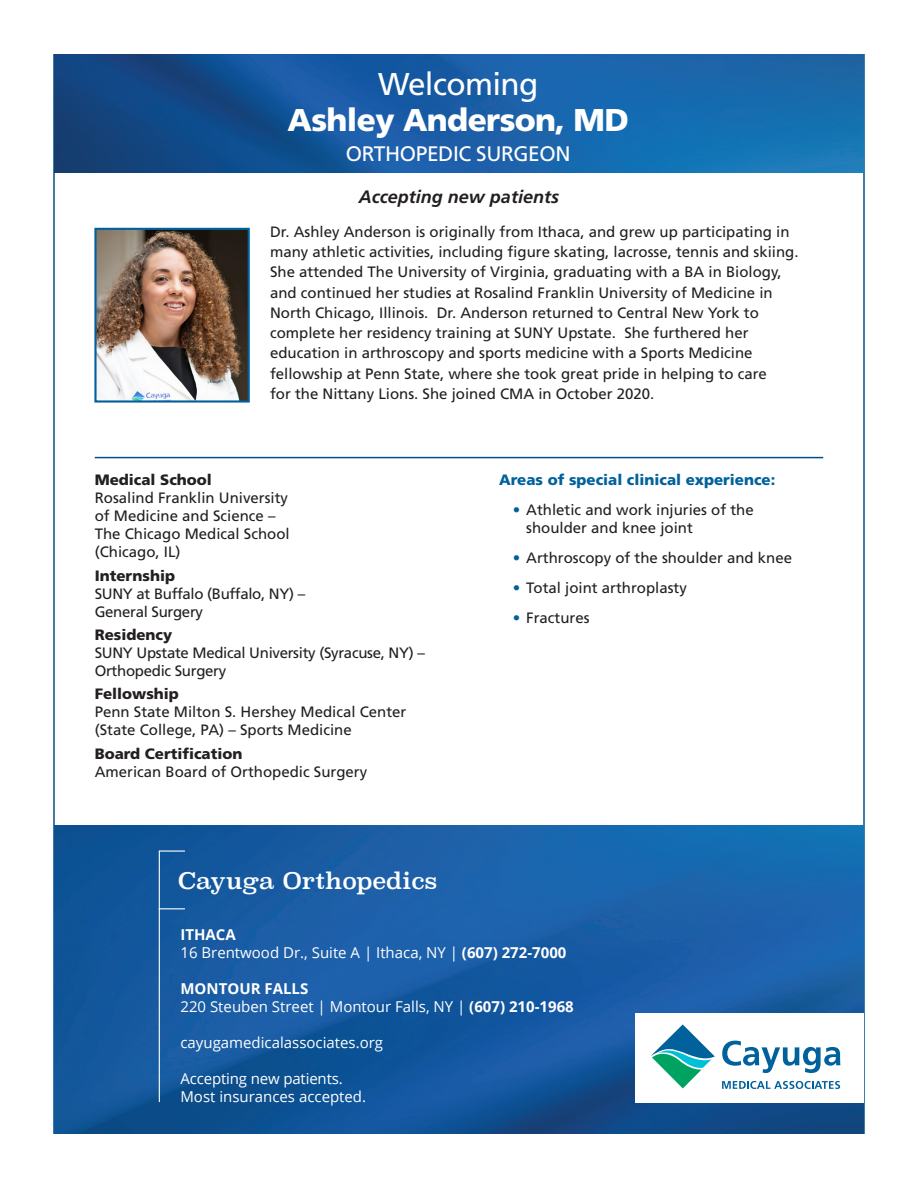
<style>
.page{position:relative;width:918px;height:1188px;background:#fff}
.page>*{position:absolute;margin:0;border:0;box-sizing:border-box;transform-origin:0 0}
.t1{font:900 31.5px "Frutiger LT Std";letter-spacing:-.02em;color:#fff}
.t2{font:31.5px "Frutiger LT Std";letter-spacing:-.02em;color:#fff}
.t3{font:22.8px "Superclarendon";color:#fff}
.t4{font:21px "Frutiger LT Std";letter-spacing:-.02em;color:#fff}
.t5{font:italic 700 18px "Frutiger";color:#231f20}
.t6{font:15px/20.2px "Frutiger LT Std";color:#231f20}
.t7{font:15px "Open Sans";color:#fff}
.t8{font:15px/18px "Frutiger LT Std";letter-spacing:-.02em;color:#231f20}
.t9{font:900 15px "Frutiger LT Std";color:#231f20}
.t10{font:900 15px "Frutiger LT Std";color:#00619c}
.t11{font:700 15px "Open Sans";color:#fff}
.s1{font-weight:900}
.s2{color:#00619c}
.s3{font-weight:700}
</style>
<div class="page">
<img style="left:54px;top:54px;width:810px;height:119px">
<img style="left:97px;top:231px;width:150px;height:169px">
<div style="left:94px;top:228px;width:156px;height:175px;border:2px solid #00619c"></div>
<hr style="left:95px;top:457px;width:728px;height:1px;background:#005187">
<img style="left:55px;top:825px;width:808px;height:309px">
<div style="left:635px;top:1013px;width:228px;height:89px;background:#fff"></div>
<svg style="left:722px;top:1041px;width:118px;height:32px"></svg>
<svg style="left:651px;top:1024px;width:64px;height:64px"></svg>
<svg style="left:722px;top:1081px;width:118px;height:8px"></svg>
<svg style="left:158px;top:850px;width:28px;height:253px;background:#2060a2"></svg>
<p class="t2" style="left:378px;top:65px;width:162px">Welcoming</p>
<p class="t1" style="left:288px;top:101px;width:343px">Ashley Anderson, MD</p>
<p class="t4" style="left:346px;top:141px;width:226px">ORTHOPEDIC SURGEON</p>
<p class="t5" style="left:359px;top:186px;width:202px">Accepting new patients</p>
<p class="t6" style="left:270px;top:222px;width:530px">Dr. Ashley Anderson is originally from Ithaca, and grew up participating in many athletic activities, including figure skating, lacrosse, tennis and skiing.<br>She attended The University of Virginia, graduating with a BA in Biology, and continued her studies at Rosalind Franklin University of Medicine in North Chicago, Illinois. Dr. Anderson returned to Central New York to complete her residency training at SUNY Upstate. She furthered her education in arthroscopy and sports medicine with a Sports Medicine fellowship at Penn State, where she took great pride in helping to care<br>for the Nittany Lions. She joined CMA in October 2020.</p>
<p class="t9" style="left:95px;top:471px;width:119px">Medical School</p>
<p class="t6" style="left:95px;top:489px;width:197px;line-height:18px">Rosalind Franklin University of Medicine and Science –<br>The Chicago Medical School (Chicago, IL)</p>
<p class="t9" style="left:95px;top:566px;width:82px">Internship</p>
<p class="t8" style="left:95px;top:584px;width:212px">SUNY at Buffalo (Buffalo, NY) –<br>General Surgery</p>
<p class="t8" style="left:95px;top:626px;width:332px"><span class="s1">Residency<br></span>SUNY Upstate Medical University (Syracuse, NY) –<br>Orthopedic Surgery</p>
<p class="t9" style="left:95px;top:685px;width:86px">Fellowship</p>
<p class="t6" style="left:95px;top:703px;width:313px;line-height:18px">Penn State Milton S. Hershey Medical Center (State College, PA) – Sports Medicine</p>
<p class="t9" style="left:95px;top:745px;width:149px">Board Certification</p>
<p class="t6" style="left:95px;top:762px;width:274px">American Board of Orthopedic Surgery</p>
<p class="t10" style="left:499px;top:471px;width:278px">Areas of special clinical experience:</p>
<p class="t6" style="left:526px;top:501px;width:229px;line-height:18px;text-indent:-14px"><span class="s2">•</span> Athletic and work injuries of the shoulder and knee joint</p>
<p class="t6" style="left:513px;top:548px;width:281px"><span class="s2">•</span> Arthroscopy of the shoulder and knee</p>
<p class="t6" style="left:513px;top:578px;width:176px"><span class="s2">•</span> Total joint arthroplasty</p>
<p class="t6" style="left:513px;top:608px;width:78px"><span class="s2">•</span> Fractures</p>
<p class="t3" style="left:178px;top:866px;width:260px">Cayuga Orthopedics</p>
<p class="t11" style="left:180px;top:924px;width:57px">ITHACA</p>
<p class="t7" style="left:180px;top:942px;width:388px">16 Brentwood Dr., Suite A | Ithaca, NY | <span class="s3">(607) 272-7000</span></p>
<p class="t11" style="left:180px;top:978px;width:129px">MONTOUR FALLS</p>
<p class="t7" style="left:180px;top:996px;width:395px">220 Steuben Street | Montour Falls, NY | <span class="s3">(607) 210-1968</span></p>
<p class="t7" style="left:180px;top:1032px;width:204px">cayugamedicalassociates.org</p>
<p class="t7" style="left:180px;top:1068px;width:164px">Accepting new patients.</p>
<p class="t7" style="left:180px;top:1086px;width:187px">Most insurances accepted.</p>
</div>
